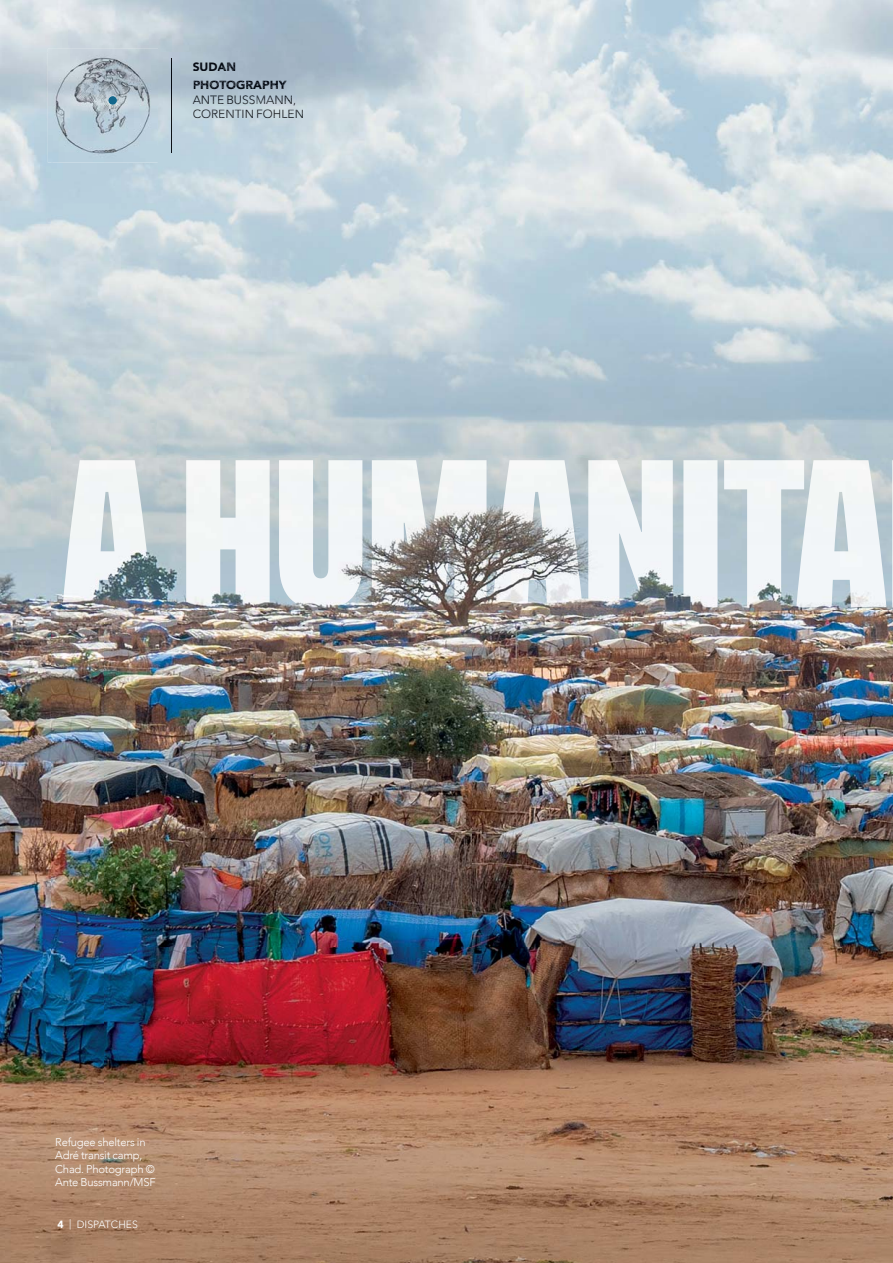
<style>
.page{position:relative;width:893px;height:1263px;background:#fff}
.page>*{position:absolute;margin:0;border:0;box-sizing:border-box;transform-origin:0 0}
.t1{font:300 12px/14.4px "Avenir";color:#070d14}
.t2{font:900 12px/18.6px "Avenir";color:#050b13}
.t3{font:300 11.25px/13.5px "Avenir";letter-spacing:-.02em;color:#fff}
.t4{font:300 10.5px "Avenir";color:#fff}
.s1{color:#070c14}
.s2{color:#050a13}
.s3{color:#030812}
.s4{color:#0b0f16}
.s5{color:#0f1217}
.s6{color:#111419}
.s7{color:#111418}
.s8{color:#131619}
.s9{font-weight:900}
</style>
<div class="page">
<img style="left:0;top:52px;width:52px;height:1211px">
<img style="left:158px;top:52px;width:735px;height:406px">
<img style="left:52px;top:473px;width:53px;height:790px">
<img style="left:105px;top:609px;width:788px;height:654px">
<img style="left:63px;top:460px;width:830px;height:149px">
<img style="left:193px;top:62px;width:42px;height:9px">
<img style="left:194px;top:81px;width:93px;height:9px">
<img style="left:193px;top:95px;width:103px;height:10px">
<img style="left:193px;top:109px;width:110px;height:9px">
<img style="left:171px;top:59px;width:1px;height:94px">
<img style="left:48px;top:49px;width:110px;height:114px">
<svg style="left:109px;top:96px;width:8px;height:9px"></svg>
<p class="t2" style="left:193px;top:58px;width:95px"><span class="s1">SUD</span>AN<br>PHO<span class="s2">TOG</span><span class="s3">RAPHY</span></p>
<p class="t1" style="left:193px;top:93px;width:113px"><span class="s4">ANT</span>E BUSSMANN<span class="s5">,<br></span><span class="s6">CORENT</span><span class="s7">IN</span> <span class="s6">FOH</span><span class="s8">LEN</span></p>
<p class="t3" style="left:55px;top:1135px;width:102px">Refugee shelters in<br>Adré transit camp,<br>Chad. Photograph ©<br>Ante Bussmann/MSF</p>
<p class="t4" style="left:57px;top:1217px;width:82px"><span class="s9">4</span> | DISPATCHES</p>
</div>
